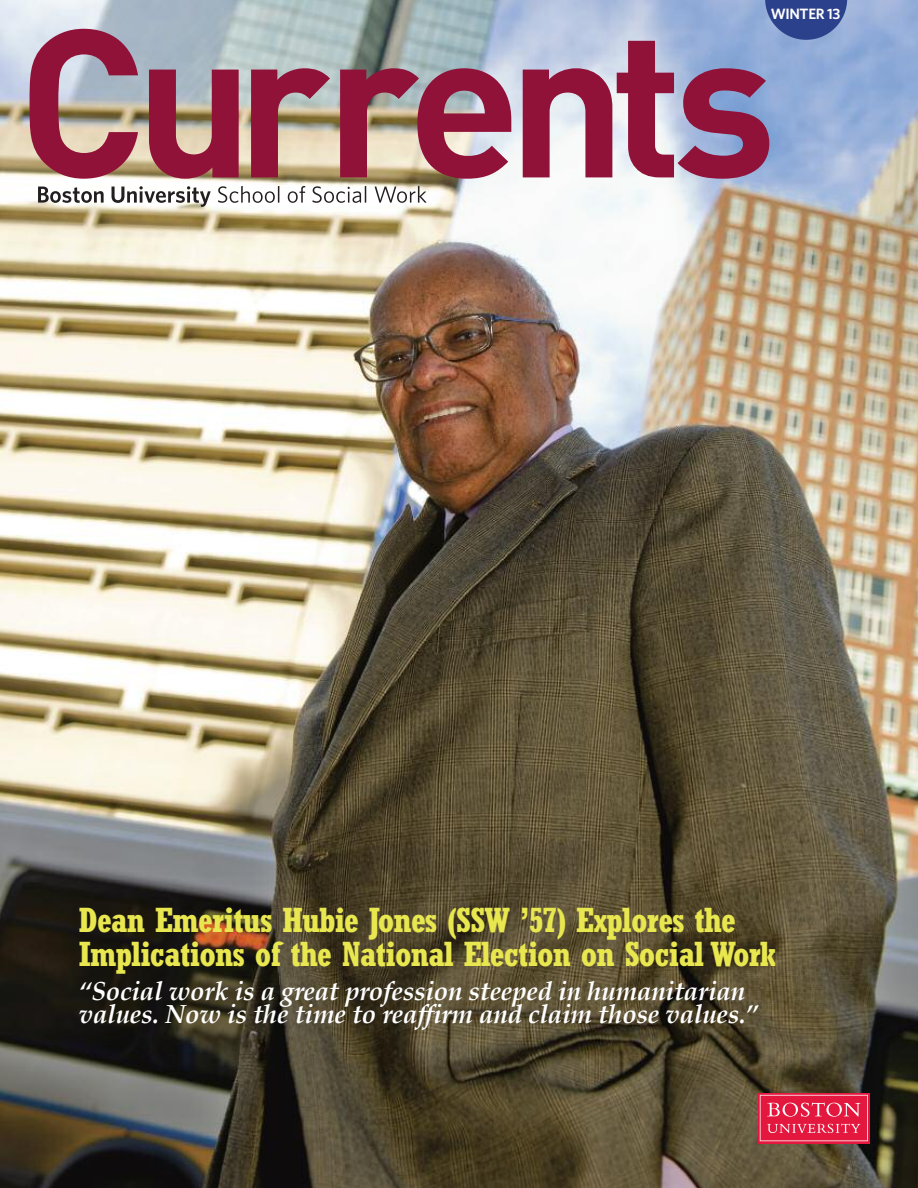
<style>
.page{position:relative;width:918px;height:1188px;background:#fff}
.page>*{position:absolute;margin:0;border:0;box-sizing:border-box;transform-origin:0 0}
.t1{font:700 207px "DIN";letter-spacing:-.055em;color:#911238}
.t2{font:700 condensed 34.5px/34.5px "Rockwell";letter-spacing:-.025em;color:#e8e74f}
.t3{font:italic 700 26.1px/23.1px "Palatino";letter-spacing:-.01em;color:#fff}
.t4{font:600 15px "Whitney";letter-spacing:-.025em;color:#fff}
</style>
<div class="page">
<img style="left:0;top:0;width:918px;height:1188px">
<svg style="left:758px;top:1093px;width:112px;height:50px"></svg>
<svg style="left:760px;top:1095px;width:108px;height:46px;background:#e73859"></svg>
<svg style="left:765px;top:0;width:82px;height:40px;background:#43599c"></svg>
<svg style="left:38px;top:187px;width:66px;height:16px"></svg>
<svg style="left:112px;top:186px;width:99px;height:21px"></svg>
<svg style="left:218px;top:186px;width:61px;height:17px"></svg>
<svg style="left:288px;top:186px;width:17px;height:17px"></svg>
<svg style="left:312px;top:186px;width:54px;height:17px"></svg>
<svg style="left:375px;top:186px;width:52px;height:17px"></svg>
<p class="t4" style="left:771px;top:4px;width:71px">WINTER 13</p>
<h1 class="t1" style="left:17px;top:-33px;width:761px">Currents</h1>
<h2 class="t2" style="left:79px;top:902px;width:699px">Dean Emeritus Hubie Jones (SSW ’57) Explores the<br>Implications of the National Election on Social Work</h2>
<p class="t3" style="left:79px;top:981px;width:681px">“Social work is a great profession steeped in humanitarian values. Now is the time to reaffirm and claim those values.”</p>
</div>
